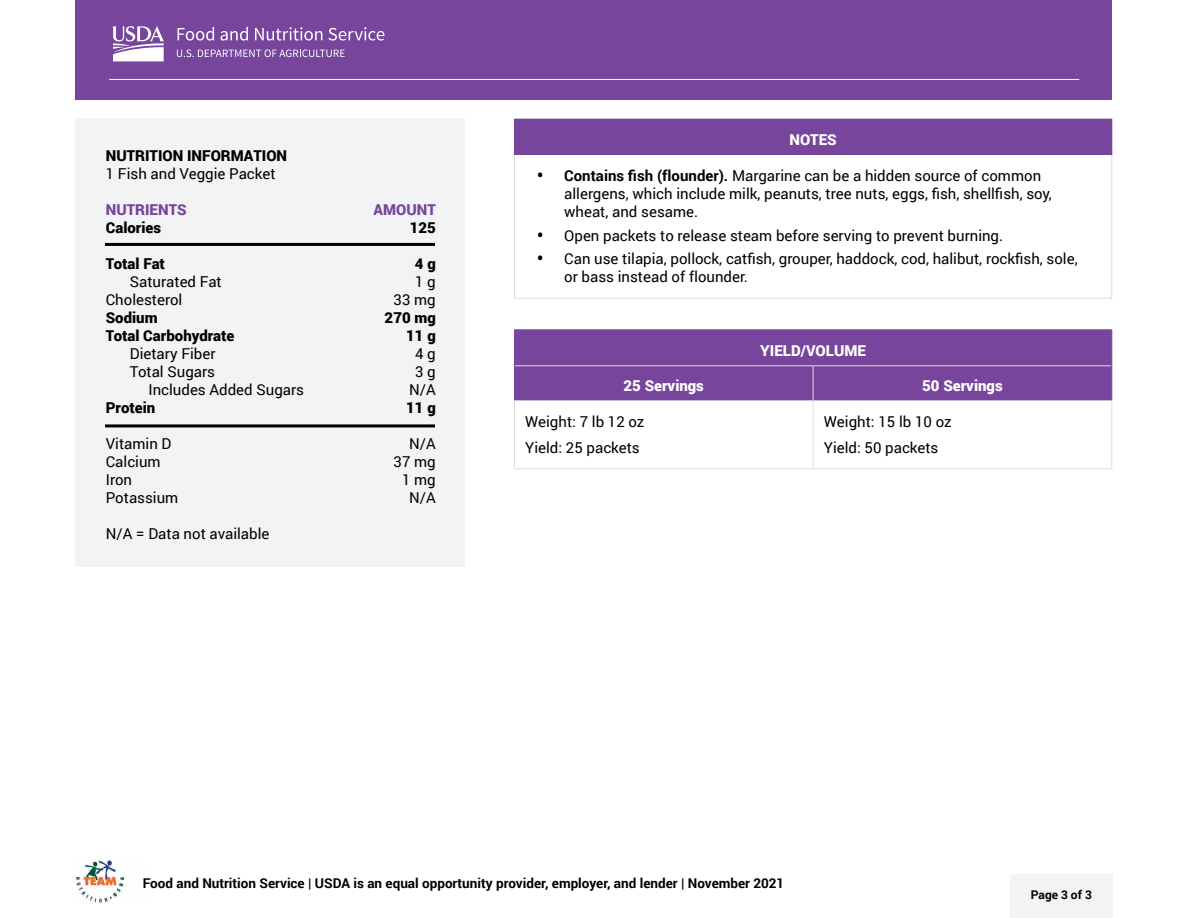
<style>
.page{position:relative;width:1188px;height:918px;background:#fff}
.page>*{position:absolute;margin:0;border:0;box-sizing:border-box;transform-origin:0 0}
.t1{font:15px/18px "Roboto";color:#000}
.t2{font:900 15px "Roboto";color:#000}
.t3{font:900 15px "Roboto";color:#fff}
.t4{font:900 15px "Roboto";color:#77459b}
.t5{font:700 13.5px "Roboto";color:#000}
.t6{font:700 12px "Roboto";color:#000}
.s1{font-weight:900;font-size:16.5px}
.s2{font-weight:700}
</style>
<div class="page">
<div style="left:76px;top:0;width:1036px;height:100px;background:#77459b"></div>
<svg style="left:178px;top:27px;width:36px;height:14px"></svg>
<svg style="left:221px;top:27px;width:27px;height:14px"></svg>
<svg style="left:255px;top:27px;width:67px;height:14px"></svg>
<svg style="left:328px;top:27px;width:56px;height:14px"></svg>
<svg style="left:177px;top:49px;width:168px;height:8px"></svg>
<svg style="left:112px;top:26px;width:52px;height:35px"></svg>
<hr style="left:109px;top:79px;width:970px;height:1px;background:#fff">
<img style="left:76px;top:860px;width:49px;height:43px">
<div style="left:1010px;top:874px;width:102px;height:44px;background:#f1f3f4"></div>
<div style="left:76px;top:118px;width:389px;height:449px;background:#f1f3f4"></div>
<div style="left:515px;top:330px;width:596px;height:70px;background:#77459b"></div>
<hr style="left:515px;top:365px;width:298px;height:1px;background:#dedddc">
<hr style="left:813px;top:365px;width:298px;height:1px;background:#dedddc">
<hr style="left:813px;top:366px;width:1px;height:34px;background:#dedddc">
<hr style="left:514px;top:400px;width:1px;height:68px;background:#dedddc">
<hr style="left:813px;top:400px;width:1px;height:68px;background:#dedddc">
<hr style="left:1111px;top:400px;width:1px;height:68px;background:#dedddc">
<hr style="left:514px;top:468px;width:299px;height:1px;background:#dedddc">
<hr style="left:813px;top:468px;width:299px;height:1px;background:#dedddc">
<hr style="left:514px;top:330px;width:1px;height:36px;background:#77459b">
<hr style="left:514px;top:329px;width:299px;height:1px;background:#77459b">
<hr style="left:813px;top:329px;width:299px;height:1px;background:#77459b">
<hr style="left:1111px;top:330px;width:1px;height:36px;background:#77459b">
<hr style="left:514px;top:366px;width:1px;height:34px;background:#77459b">
<hr style="left:1111px;top:366px;width:1px;height:34px;background:#77459b">
<div style="left:514px;top:119px;width:598px;height:36px;background:#77459b"></div>
<hr style="left:514px;top:155px;width:1px;height:143px;background:#dedddc">
<hr style="left:1111px;top:155px;width:1px;height:143px;background:#dedddc">
<hr style="left:514px;top:298px;width:598px;height:1px;background:#dedddc">
<hr style="left:105px;top:243px;width:330px;height:3px;background:#000">
<hr style="left:105px;top:424px;width:330px;height:3px;background:#000">
<p class="t2" style="left:106px;top:145px;width:183px">NUTRITION INFORMATION</p>
<p class="t1" style="left:106px;top:164px;width:171px">1 Fish and Veggie Packet</p>
<p class="t4" style="left:106px;top:199px;width:82px">NUTRIENTS</p>
<p class="t4" style="left:374px;top:199px;width:64px">AMOUNT</p>
<p class="t2" style="left:106px;top:217px;width:57px">Calories</p>
<p class="t2" style="left:410px;top:217px;width:28px">125</p>
<p class="t2" style="left:106px;top:253px;width:61px">Total Fat</p>
<p class="t2" style="left:415px;top:253px;width:22px">4 g</p>
<p class="t1" style="left:130px;top:272px;width:93px">Saturated Fat</p>
<p class="t1" style="left:415px;top:272px;width:22px">1 g</p>
<p class="t1" style="left:106px;top:290px;width:78px">Cholesterol</p>
<p class="t1" style="left:394px;top:290px;width:44px">33 mg</p>
<p class="t2" style="left:106px;top:307px;width:53px">Sodium</p>
<p class="t2" style="left:385px;top:307px;width:53px">270 mg</p>
<p class="t2" style="left:106px;top:325px;width:130px">Total Carbohydrate</p>
<p class="t2" style="left:406px;top:325px;width:31px">11 g</p>
<p class="t1" style="left:130px;top:344px;width:87px">Dietary Fiber</p>
<p class="t1" style="left:415px;top:344px;width:22px">4 g</p>
<p class="t1" style="left:130px;top:362px;width:87px">Total Sugars</p>
<p class="t1" style="left:415px;top:362px;width:22px">3 g</p>
<p class="t1" style="left:148px;top:380px;width:157px">Includes Added Sugars</p>
<p class="t1" style="left:409px;top:380px;width:28px">N/A</p>
<p class="t2" style="left:106px;top:397px;width:51px">Protein</p>
<p class="t2" style="left:406px;top:397px;width:31px">11 g</p>
<p class="t1" style="left:106px;top:434px;width:67px">Vitamin D</p>
<p class="t1" style="left:409px;top:434px;width:28px">N/A</p>
<p class="t1" style="left:106px;top:452px;width:56px">Calcium</p>
<p class="t1" style="left:394px;top:452px;width:44px">37 mg</p>
<p class="t1" style="left:106px;top:470px;width:28px">Iron</p>
<p class="t1" style="left:402px;top:470px;width:35px">1 mg</p>
<p class="t1" style="left:106px;top:488px;width:74px">Potassium</p>
<p class="t1" style="left:409px;top:488px;width:28px">N/A</p>
<p class="t1" style="left:106px;top:524px;width:165px">N/A = Data not available</p>
<p class="t3" style="left:789px;top:129px;width:49px">NOTES</p>
<p class="t1" style="left:564px;top:166px;width:489px;text-indent:-27px"><span class="s1">•</span> <span class="s2">Contains fish (flounder).</span> Margarine can be a hidden source of common allergens, which include milk, peanuts, tree nuts, eggs, fish, shellfish, soy, wheat, and sesame.</p>
<p class="t1" style="left:537px;top:226px;width:467px"><span class="s1">•</span> Open packets to release steam before serving to prevent burning.</p>
<p class="t1" style="left:564px;top:249px;width:515px;text-indent:-27px"><span class="s1">•</span> Can use tilapia, pollock, catfish, grouper, haddock, cod, halibut, rockfish, sole, or bass instead of flounder.</p>
<p class="t3" style="left:760px;top:340px;width:107px">YIELD/VOLUME</p>
<p class="t3" style="left:624px;top:375px;width:82px">25 Servings</p>
<p class="t3" style="left:922px;top:375px;width:82px">50 Servings</p>
<p class="t1" style="left:525px;top:408px;width:121px;line-height:26.1px">Weight: 7 lb 12 oz<br>Yield: 25 packets</p>
<p class="t1" style="left:824px;top:408px;width:129px;line-height:26.1px">Weight: 15 lb 10 oz<br>Yield: 50 packets</p>
<p class="t5" style="left:143px;top:874px;width:643px">Food and Nutrition Service | USDA is an equal opportunity provider, employer, and lender | November 2021</p>
<p class="t6" style="left:1031px;top:887px;width:63px">Page 3 of 3</p>
</div>
